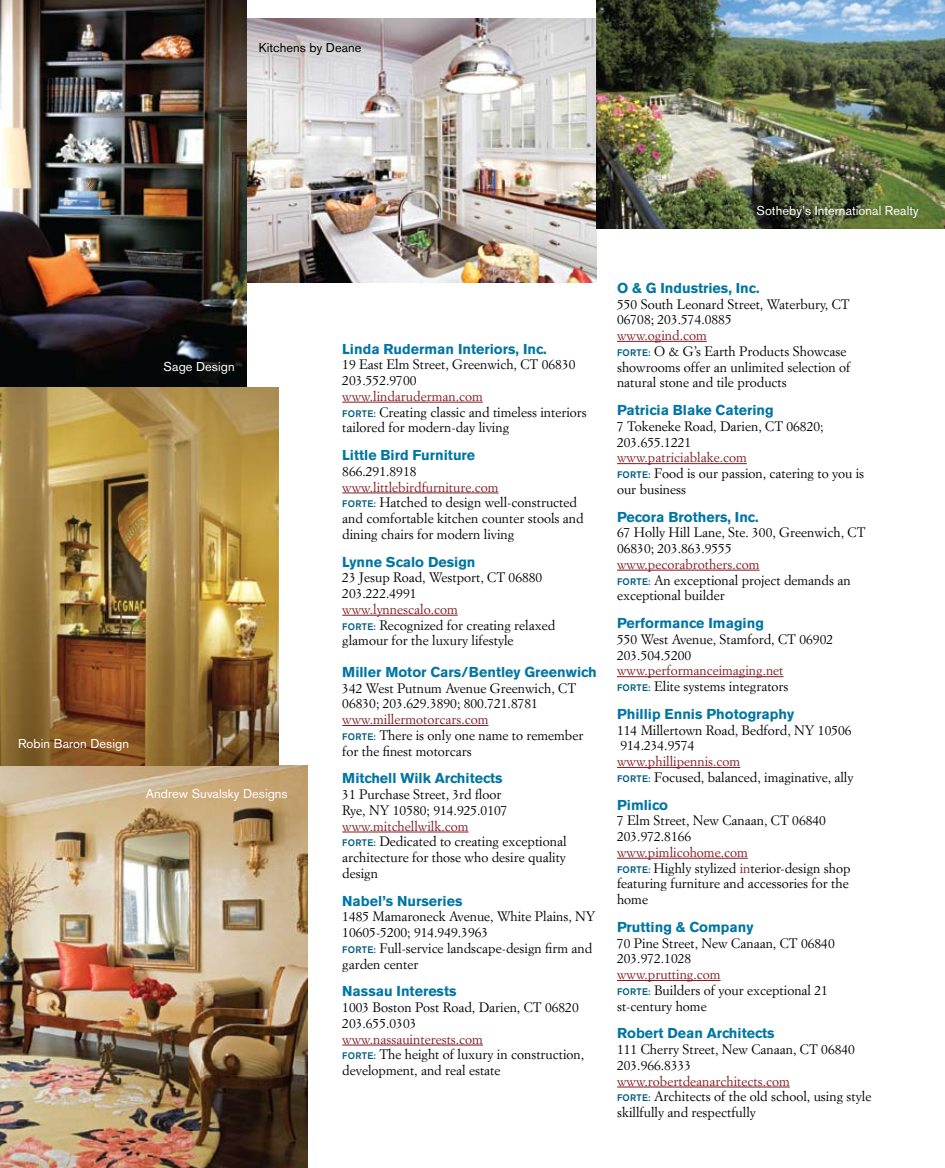
<style>
.page{position:relative;width:945px;height:1168px;background:#fff}
.page>*{position:absolute;margin:0;border:0;box-sizing:border-box;transform-origin:0 0}
.t1{font:700 14.25px "Akzidenz Grotesk BE";color:#0076a3}
.t2{font:13.5px/15.8px "Simoncini Garamond";color:#000}
.t3{font:13.5px/15.8px "Simoncini Garamond";color:#821b22}
.t4{font:12.75px "Akzidenz Grotesk BE";letter-spacing:.005em;color:#fff}
.t5{font:12.75px "Akzidenz Grotesk BE";letter-spacing:.005em;color:#000}
.s1{color:#821b22}
.s2{font-family:"Akzidenz Grotesk BE";font-weight:500;font-size:9.45px;color:#005b7f}
.s3{font-family:"Akzidenz Grotesk BE";font-weight:500;font-size:9.15px;color:#005b7f}
.s4{color:#000}
</style>
<div class="page">
<img style="left:246px;top:18px;width:350px;height:264px">
<hr style="left:342px;top:402px;width:141px;height:1px;background:#821b22">
<hr style="left:342px;top:492px;width:157px;height:1px;background:#821b22">
<hr style="left:342px;top:615px;width:116px;height:1px;background:#821b22">
<hr style="left:342px;top:725px;width:147px;height:1px;background:#821b22">
<hr style="left:342px;top:831px;width:127px;height:1px;background:#821b22">
<hr style="left:342px;top:1044px;width:141px;height:1px;background:#821b22">
<hr style="left:617px;top:341px;width:90px;height:1px;background:#821b22">
<hr style="left:617px;top:463px;width:130px;height:1px;background:#821b22">
<hr style="left:617px;top:570px;width:143px;height:1px;background:#821b22">
<hr style="left:617px;top:676px;width:167px;height:1px;background:#821b22">
<hr style="left:617px;top:767px;width:123px;height:1px;background:#821b22">
<hr style="left:617px;top:858px;width:131px;height:1px;background:#821b22">
<hr style="left:617px;top:980px;width:104px;height:1px;background:#821b22">
<hr style="left:617px;top:1086px;width:173px;height:1px;background:#821b22">
<img style="left:0;top:765px;width:308px;height:403px">
<img style="left:0;top:0;width:246px;height:388px">
<img style="left:597px;top:0;width:348px;height:228px">
<img style="left:0;top:388px;width:279px;height:377px">
<p class="t5" style="left:259px;top:40px;width:104px">Kitchens by Deane</p>
<p class="t4" style="left:163px;top:359px;width:73px">Sage Design</p>
<p class="t4" style="left:18px;top:736px;width:113px">Robin Baron Design</p>
<p class="t4" style="left:146px;top:786px;width:143px">Andrew Suvalsky Designs</p>
<p class="t4" style="left:756px;top:203px;width:164px">Sotheby’s International Realty</p>
<p class="t1" style="left:342px;top:340px;width:206px">Linda Ruderman Interiors, Inc.</p>
<p class="t2" style="left:342px;top:356px;width:235px">19 East Elm Street, Greenwich, CT 06830<br>203.552.9700</p>
<p class="t2" style="left:342px;top:388px;width:246px"><span class="s1">www.lindaruderman.com<br></span><span class="s2">FORTE</span><span class="s3">:</span> Creating classic and timeless interiors tailored for modern-day living</p>
<p class="t1" style="left:342px;top:447px;width:135px">Little Bird Furniture</p>
<p class="t2" style="left:342px;top:463px;width:76px">866.291.8918</p>
<p class="t2" style="left:342px;top:479px;width:243px"><span class="s1">www.littlebirdfurniture.com<br></span><span class="s2">FORTE</span><span class="s3">:</span> Hatched to design well-constructed and comfortable kitchen counter stools and dining chairs for modern living</p>
<p class="t1" style="left:342px;top:553px;width:135px">Lynne Scalo Design</p>
<p class="t2" style="left:342px;top:569px;width:202px">23 Jesup Road, Westport, CT 06880<br>203.222.4991</p>
<p class="t2" style="left:342px;top:601px;width:215px"><span class="s1">www.lynnescalo.com<br></span><span class="s2">FORTE</span><span class="s3">:</span> Recognized for creating relaxed glamour for the luxury lifestyle</p>
<p class="t1" style="left:342px;top:664px;width:256px">Miller Motor Cars/Bentley Greenwich</p>
<p class="t2" style="left:342px;top:680px;width:235px">342 West Putnum Avenue Greenwich, CT<br>06830; 203.629.3890; 800.721.8781</p>
<p class="t2" style="left:342px;top:711px;width:243px"><span class="s1">www.millermotorcars.com<br></span><span class="s2">FORTE</span><span class="s3">:</span> There is only one name to remember for the finest motorcars</p>
<p class="t1" style="left:342px;top:770px;width:162px">Mitchell Wilk Architects</p>
<p class="t2" style="left:342px;top:786px;width:167px">31 Purchase Street, 3rd floor<br>Rye, NY 10580; 914.925.0107</p>
<p class="t2" style="left:342px;top:818px;width:226px"><span class="s1">www.mitchellwilk.com<br></span><span class="s2">FORTE</span><span class="s3">:</span> Dedicated to creating exceptional architecture for those who desire quality design</p>
<p class="t1" style="left:342px;top:892px;width:122px">Nabel’s Nurseries</p>
<p class="t2" style="left:342px;top:908px;width:255px">1485 Mamaroneck Avenue, White Plains, NY<br>10605-5200; 914.949.3963<br><span class="s2">FORTE</span><span class="s3">:</span> Full-service landscape-design firm and garden center</p>
<p class="t1" style="left:342px;top:983px;width:116px">Nassau Interests</p>
<p class="t2" style="left:342px;top:999px;width:238px">1003 Boston Post Road, Darien, CT 06820<br>203.655.0303</p>
<p class="t2" style="left:342px;top:1031px;width:244px"><span class="s1">www.nassauinterests.com<br></span><span class="s2">FORTE</span><span class="s3">:</span> The height of luxury in construction, development, and real estate</p>
<p class="t1" style="left:617px;top:279px;width:144px">O &amp; G Industries, Inc.</p>
<p class="t2" style="left:617px;top:296px;width:234px">550 South Leonard Street, Waterbury, CT<br>06708; 203.574.0885</p>
<p class="t2" style="left:617px;top:327px;width:235px"><span class="s1">www.ogind.com<br></span><span class="s2">FORTE</span><span class="s3">:</span> O &amp; G’s Earth Products Showcase showrooms offer an unlimited selection of natural stone and tile products</p>
<p class="t1" style="left:617px;top:402px;width:158px">Patricia Blake Catering</p>
<p class="t2" style="left:617px;top:418px;width:208px">7 Tokeneke Road, Darien, CT 06820;<br>203.655.1221</p>
<p class="t2" style="left:617px;top:449px;width:249px"><span class="s1">www.patriciablake.com<br></span><span class="s2">FORTE</span><span class="s3">:</span> Food is our passion, catering to you is our business</p>
<p class="t1" style="left:617px;top:508px;width:143px">Pecora Brothers, Inc.</p>
<p class="t2" style="left:617px;top:524px;width:250px">67 Holly Hill Lane, Ste. 300, Greenwich, CT<br>06830; 203.863.9555</p>
<p class="t2" style="left:617px;top:556px;width:235px"><span class="s1">www.pecorabrothers.com<br></span><span class="s2">FORTE</span><span class="s3">:</span> An exceptional project demands an exceptional builder</p>
<p class="t1" style="left:617px;top:615px;width:148px">Performance Imaging</p>
<p class="t2" style="left:617px;top:631px;width:218px">550 West Avenue, Stamford, CT 06902<br>203.504.5200</p>
<p class="t3" style="left:617px;top:662px;width:173px">www.performanceimaging.net<br><span class="s2">FORTE</span><span class="s3">:</span> <span class="s4">Elite systems integrators</span></p>
<p class="t1" style="left:617px;top:705px;width:179px">Phillip Ennis Photography</p>
<p class="t2" style="left:617px;top:722px;width:236px">114 Millertown Road, Bedford, NY 10506<br>914.234.9574</p>
<p class="t2" style="left:617px;top:753px;width:238px"><span class="s1">www.phillipennis.com<br></span><span class="s2">FORTE</span><span class="s3">:</span> Focused, balanced, imaginative, ally</p>
<p class="t1" style="left:617px;top:796px;width:53px">Pimlico</p>
<p class="t2" style="left:617px;top:812px;width:210px">7 Elm Street, New Canaan, CT 06840<br>203.972.8166</p>
<p class="t2" style="left:617px;top:844px;width:235px"><span class="s1">www.pimlicohome.com<br></span><span class="s2">FORTE</span><span class="s3">:</span> Highly stylized <span class="s1">in</span>terior-design shop featuring furniture and accessories for the home</p>
<p class="t1" style="left:617px;top:918px;width:138px">Prutting &amp; Company</p>
<p class="t2" style="left:617px;top:935px;width:219px">70 Pine Street, New Canaan, CT 06840<br>203.972.1028</p>
<p class="t2" style="left:617px;top:966px;width:212px"><span class="s1">www.prutting.com<br></span><span class="s2">FORTE</span><span class="s3">:</span> Builders of your exceptional 21 st-century home</p>
<p class="t1" style="left:617px;top:1025px;width:159px">Robert Dean Architects</p>
<p class="t2" style="left:617px;top:1041px;width:239px">111 Cherry Street, New Canaan, CT 06840<br>203.966.8333</p>
<p class="t2" style="left:617px;top:1073px;width:256px"><span class="s1">www.robertdeanarchitects.com<br></span><span class="s2">FORTE</span><span class="s3">:</span> Architects of the old school, using style skillfully and respectfully</p>
</div>
